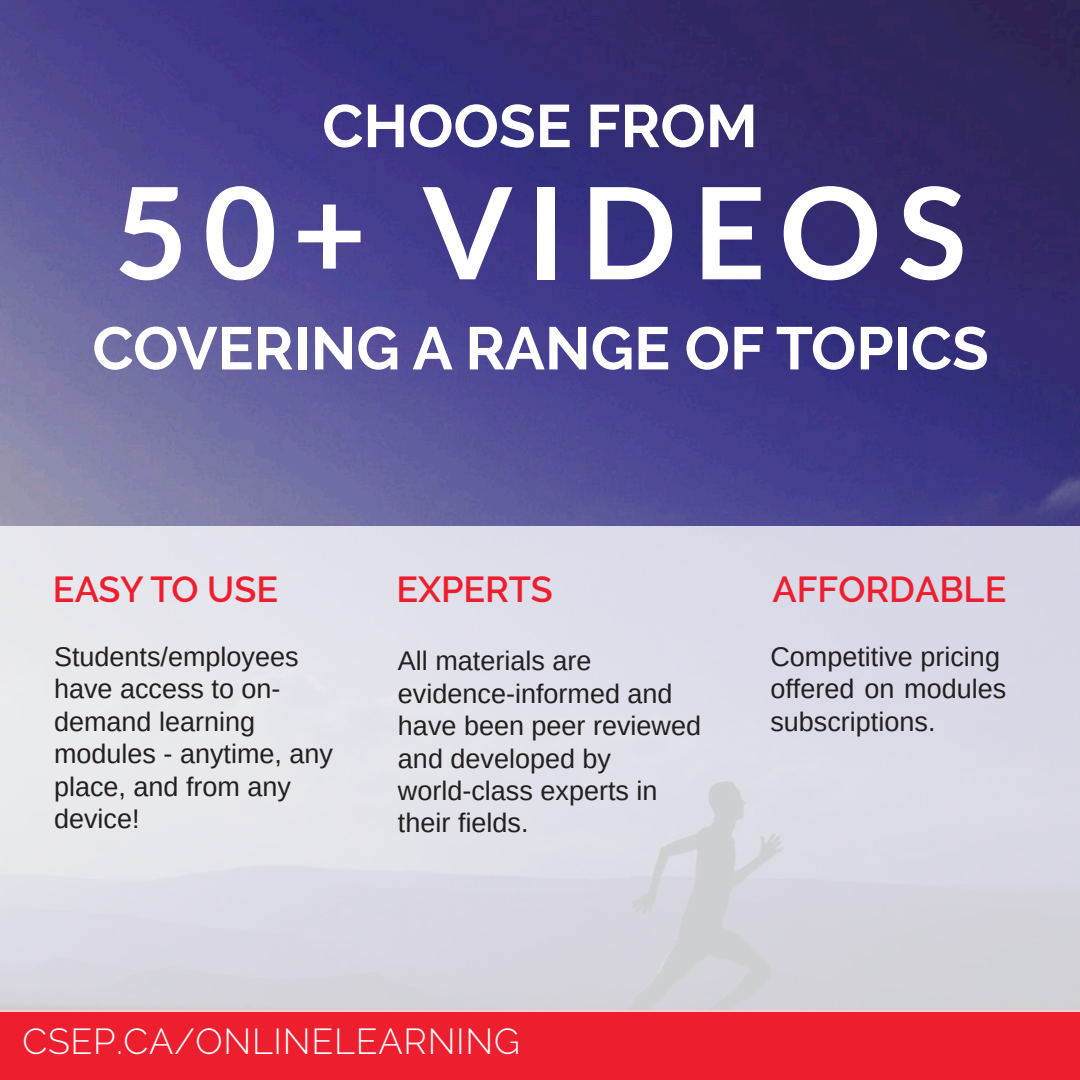
<style>
.page{position:relative;width:1080px;height:1080px;background:#fff}
.page>*{position:absolute;margin:0;border:0;box-sizing:border-box;transform-origin:0 0}
.t1{font:700 127.5px "Lato";letter-spacing:.12em;color:#fff}
.t2{font:700 60px "Raleway";color:#fff}
.t3{font:600 36px "Raleway";color:#ed1f2f}
.t4{font:300 36px "Raleway";letter-spacing:.02em;color:#fff}
.t5{font:27px/32.4px "Arimo";color:#231f20}
.t6{font:27px/32.4px "Arimo";color:#231f20}
.s1{font-style:inherit}
</style>
<div class="page">
<img style="left:0;top:0;width:1080px;height:526px">
<div style="left:0;top:1011px;width:1080px;height:69px;background:#ed1f2f"></div>
<div style="left:0;top:526px;width:1080px;height:486px;background:linear-gradient(to bottom,#e2e3ee,#d8d7de)"></div>
<p class="t2" style="left:322px;top:92px;width:437px">CHOOSE FROM</p>
<p class="t1" style="left:114px;top:139px;width:855px">50+ VIDEOS</p>
<p class="t2" style="left:92px;top:314px;width:898px">COVERING A RANGE OF TOPICS</p>
<p class="t3" style="left:53px;top:569px;width:227px">EASY TO USE</p>
<p class="t3" style="left:396px;top:569px;width:158px">EXPERTS</p>
<p class="t5" style="left:54px;top:641px;width:246px">Students/employees</p>
<p class="t5" style="left:54px;top:673px;width:281px">have access to on&shy;demand learning modules - anytime, any place, and from any device!</p>
<p class="t5" style="left:398px;top:645px;width:305px">All materials are evidence-informed and have been peer reviewed and developed by world-class experts in their fields.</p>
<p class="t3" style="left:772px;top:569px;width:235px">AFFORDABLE</p>
<p class="t6" style="left:770px;top:641px;width:237px">Competitive pricing offered on m<span class="s1">odules </span>subscriptions.</p>
<p class="t4" style="left:22px;top:1021px;width:499px">CSEP.CA/ONLINELEARNING</p>
</div>
